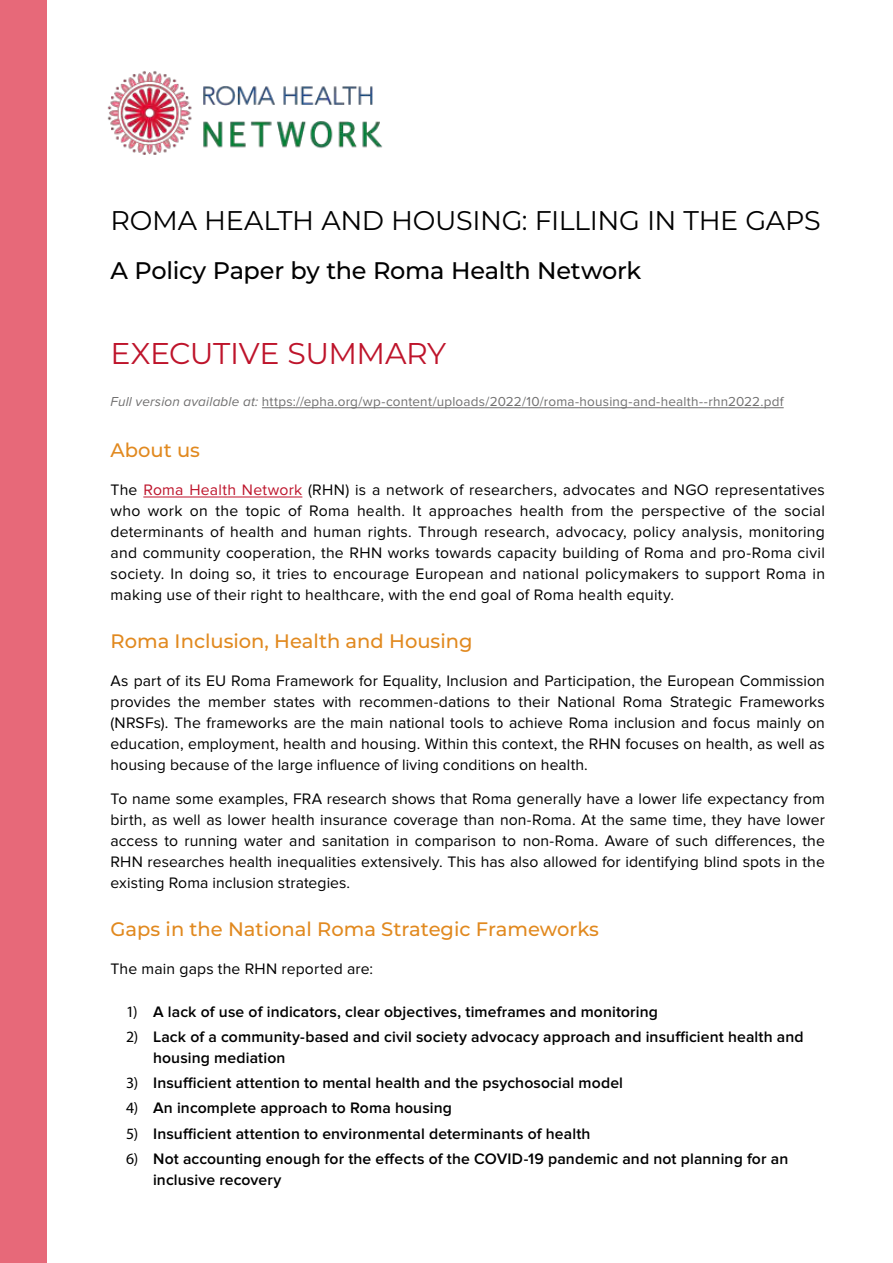
<style>
.page{position:relative;width:893px;height:1263px;background:#fff}
.page>*{position:absolute;margin:0;border:0;box-sizing:border-box;transform-origin:0 0}
.t1{font:30px "Montserrat";letter-spacing:-.015em;color:#be142b}
.t2{font:27px "Montserrat";letter-spacing:-.01em;color:#000}
.t3{font:500 24px "Montserrat";letter-spacing:-.015em;color:#000}
.t4{font:500 19.5px "Montserrat";color:#e1891f}
.t5{font:15.75px/21px "Proxima Nova";letter-spacing:.01em;color:#000;text-align:justify}
.t6{font:600 15.75px/21px "Proxima Nova";letter-spacing:.01em;color:#000}
.t7{font:13.5px "Proxima Nova";letter-spacing:.015em;color:#706f6f}
.s1{font-style:italic}
.s2{color:#be142b}
.s3{font-family:"Myriad Pro";font-weight:400}
</style>
<div class="page">
<img style="left:107px;top:71px;width:276px;height:84px">
<div style="left:0;top:0;width:47px;height:1263px;background:#e76979"></div>
<hr style="left:143px;top:497px;width:159px;height:1px;background:#be142b">
<hr style="left:262px;top:407px;width:522px;height:1px;background:#706f6f">
<h2 class="t2" style="left:111px;top:205px;width:712px">ROMA HEALTH AND HOUSING: FILLING IN THE GAPS</h2>
<h3 class="t3" style="left:111px;top:261px;width:532px">A Policy Paper by the Roma Health Network</h3>
<h1 class="t1" style="left:111px;top:336px;width:337px">EXECUTIVE SUMMARY</h1>
<p class="t7" style="left:111px;top:396px;width:675px"><span class="s1">Full version available at:</span> https://epha.org/wp-content/uploads/2022/10/roma-housing-and-health--rhn2022.pdf</p>
<p class="t4" style="left:111px;top:442px;width:91px">About us</p>
<p class="t5" style="left:111px;top:480px;width:716px">The <span class="s2">Roma Health Network</span> (RHN) is a network of researchers, advocates and NGO representatives who work on the topic of Roma health. It approaches health from the perspective of the social determinants of health and human rights. Through research, advocacy, policy analysis, monitoring and community cooperation, the RHN works towards capacity building of Roma and pro-Roma civil society. In doing so, it tries to encourage European and national policymakers to support Roma in making use of their right to healthcare, with the end goal of Roma health equity.</p>
<p class="t4" style="left:111px;top:633px;width:364px">Roma Inclusion, Health and Housing</p>
<p class="t5" style="left:111px;top:671px;width:716px">As part of its EU Roma Framework for Equality, Inclusion and Participation, the European Commission provides the member states with recommen-dations to their National Roma Strategic Frameworks (NRSFs). The frameworks are the main national tools to achieve Roma inclusion and focus mainly on education, employment, health and housing. Within this context, the RHN focuses on health, as well as housing because of the large influence of living conditions on health.</p>
<p class="t5" style="left:111px;top:789px;width:716px">To name some examples, FRA research shows that Roma generally have a lower life expectancy from birth, as well as lower health insurance coverage than non-Roma. At the same time, they have lower access to running water and sanitation in comparison to non-Roma. Aware of such differences, the RHN researches health inequalities extensively. This has also allowed for identifying blind spots in the existing Roma inclusion strategies.</p>
<p class="t4" style="left:111px;top:921px;width:490px">Gaps in the National Roma Strategic Frameworks</p>
<p class="t5" style="left:111px;top:959px;width:264px">The main gaps the RHN reported are:</p>
<p class="t6" style="left:126px;top:1002px;width:533px"><span class="s3">1)</span> A lack of use of indicators, clear objectives, timeframes and monitoring</p>
<p class="t6" style="left:153px;top:1027px;width:652px;text-indent:-27px"><span class="s3">2)</span> Lack of a community-based and civil society advocacy approach and insufficient health and housing mediation</p>
<p class="t6" style="left:126px;top:1073px;width:498px"><span class="s3">3)</span> Insufficient attention to mental health and the psychosocial model</p>
<p class="t6" style="left:126px;top:1098px;width:327px"><span class="s3">4)</span> An incomplete approach to Roma housing</p>
<p class="t6" style="left:126px;top:1124px;width:466px"><span class="s3">5)</span> Insufficient attention to environmental determinants of health</p>
<p class="t6" style="left:153px;top:1149px;width:637px;text-indent:-27px"><span class="s3">6)</span> Not accounting enough for the effects of the COVID-19 pandemic and not planning for an inclusive recovery</p>
</div>
